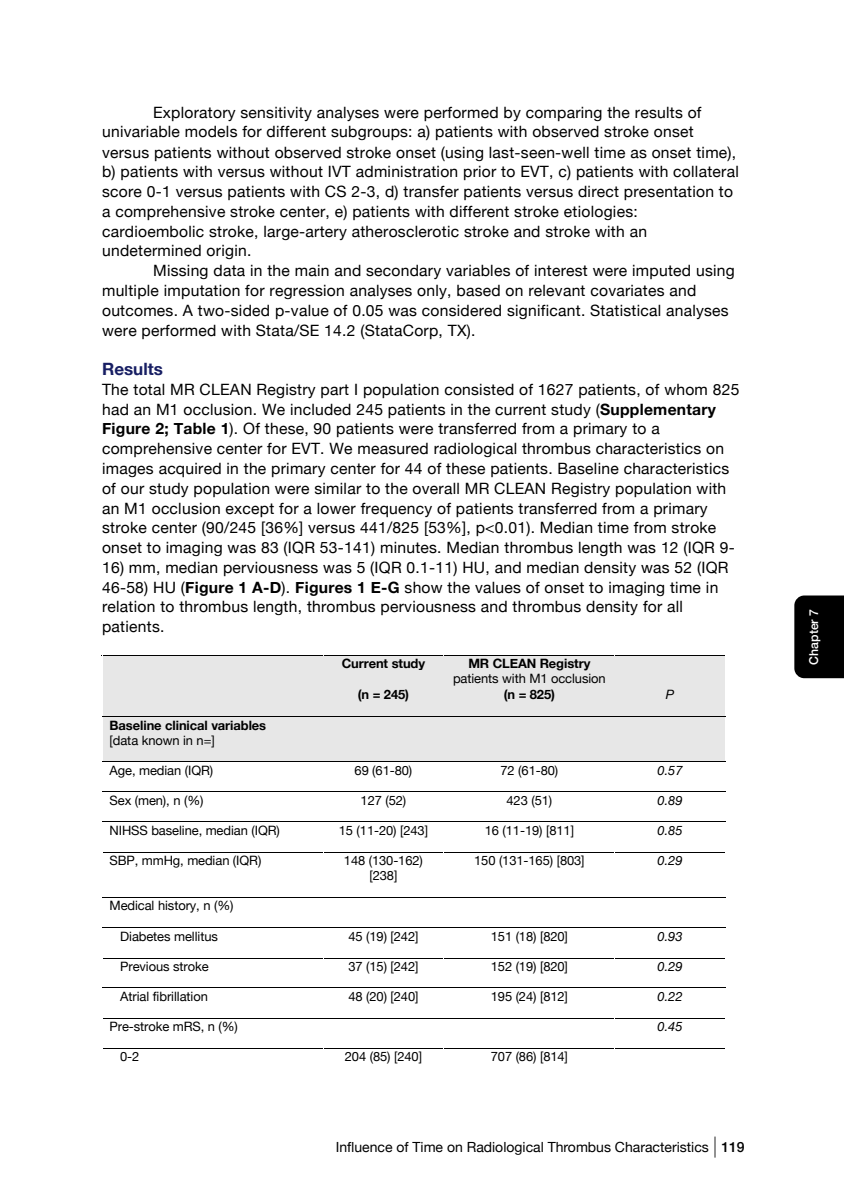
<style>
.page{position:relative;width:844px;height:1191px;background:#fff}
.page>*{position:absolute;margin:0;border:0;box-sizing:border-box;transform-origin:0 0}
.t1{font:700 16.97px "Helvetica Neue";color:#171e63}
.t2{font:15.58px/19.8px "Helvetica Neue";letter-spacing:.015em;color:#000}
.t3{font:14px "Helvetica Neue";color:#000}
.t4{font:12.95px/15.2px "Helvetica Neue";letter-spacing:-.005em;color:#000;text-align:center}
.t5{font:700 12.95px/15.2px "Helvetica Neue";letter-spacing:-.005em;color:#000}
.t6{font:italic 12.95px "Helvetica Neue";letter-spacing:-.005em;color:#000}
.t7{font:500 12.25px "Helvetica Neue";color:#fff}
.s1{font-weight:700}
.s2{font-weight:400}
.s3{font-weight:100;font-size:21px}
.s4{font-weight:500}
</style>
<div class="page">
<div style="left:102px;top:655px;width:221px;height:61px;background:#e7e7e7"></div>
<div style="left:323px;top:655px;width:120px;height:61px;background:#e7e7e7"></div>
<div style="left:444px;top:655px;width:170px;height:61px;background:#e7e7e7"></div>
<div style="left:614px;top:655px;width:110px;height:61px;background:#e7e7e7"></div>
<hr style="left:102px;top:655px;width:221px;height:1px;background:#000">
<hr style="left:323px;top:655px;width:120px;height:1px;background:#000">
<hr style="left:443px;top:655px;width:171px;height:1px;background:#000">
<hr style="left:614px;top:655px;width:110px;height:1px;background:#000">
<hr style="left:102px;top:655px;width:1px;height:61px;background:#fff">
<hr style="left:323px;top:655px;width:1px;height:61px;background:#e7e7e7">
<hr style="left:443px;top:655px;width:1px;height:61px;background:#e7e7e7">
<hr style="left:614px;top:655px;width:1px;height:61px;background:#e7e7e7">
<div style="left:102px;top:716px;width:622px;height:45px;background:#e7e7e7"></div>
<hr style="left:102px;top:716px;width:221px;height:1px;background:#000">
<hr style="left:323px;top:716px;width:120px;height:1px;background:#000">
<hr style="left:444px;top:716px;width:170px;height:1px;background:#000">
<hr style="left:614px;top:716px;width:110px;height:1px;background:#000">
<hr style="left:102px;top:716px;width:1px;height:45px;background:#fff">
<hr style="left:102px;top:761px;width:221px;height:1px;background:#000">
<hr style="left:323px;top:761px;width:120px;height:1px;background:#000">
<hr style="left:444px;top:761px;width:170px;height:1px;background:#000">
<hr style="left:614px;top:761px;width:110px;height:1px;background:#000">
<hr style="left:102px;top:791px;width:221px;height:1px;background:#000">
<hr style="left:323px;top:791px;width:120px;height:1px;background:#000">
<hr style="left:444px;top:791px;width:170px;height:1px;background:#000">
<hr style="left:614px;top:791px;width:110px;height:1px;background:#000">
<hr style="left:102px;top:821px;width:221px;height:1px;background:#000">
<hr style="left:323px;top:821px;width:120px;height:1px;background:#000">
<hr style="left:444px;top:821px;width:170px;height:1px;background:#000">
<hr style="left:614px;top:821px;width:110px;height:1px;background:#000">
<hr style="left:102px;top:851px;width:221px;height:1px;background:#000">
<hr style="left:323px;top:851px;width:120px;height:1px;background:#000">
<hr style="left:444px;top:851px;width:170px;height:1px;background:#000">
<hr style="left:614px;top:851px;width:110px;height:1px;background:#000">
<hr style="left:102px;top:897px;width:221px;height:1px;background:#000">
<hr style="left:323px;top:897px;width:120px;height:1px;background:#000">
<hr style="left:444px;top:897px;width:170px;height:1px;background:#000">
<hr style="left:614px;top:897px;width:110px;height:1px;background:#000">
<hr style="left:102px;top:897px;width:1px;height:30px;background:#fff">
<hr style="left:614px;top:897px;width:1px;height:30px;background:#fff">
<hr style="left:102px;top:927px;width:221px;height:1px;background:#000">
<hr style="left:323px;top:927px;width:120px;height:1px;background:#000">
<hr style="left:444px;top:927px;width:170px;height:1px;background:#000">
<hr style="left:614px;top:927px;width:110px;height:1px;background:#000">
<hr style="left:102px;top:957px;width:221px;height:1px;background:#000">
<hr style="left:323px;top:957px;width:120px;height:1px;background:#000">
<hr style="left:444px;top:957px;width:170px;height:1px;background:#000">
<hr style="left:614px;top:957px;width:110px;height:1px;background:#000">
<hr style="left:102px;top:987px;width:221px;height:1px;background:#000">
<hr style="left:323px;top:987px;width:120px;height:1px;background:#000">
<hr style="left:444px;top:987px;width:170px;height:1px;background:#000">
<hr style="left:614px;top:987px;width:110px;height:1px;background:#000">
<hr style="left:102px;top:1017px;width:221px;height:1px;background:#000">
<hr style="left:323px;top:1017px;width:120px;height:1px;background:#000">
<hr style="left:444px;top:1017px;width:170px;height:1px;background:#000">
<hr style="left:614px;top:1017px;width:110px;height:1px;background:#000">
<hr style="left:102px;top:1048px;width:221px;height:1px;background:#000">
<hr style="left:323px;top:1048px;width:120px;height:1px;background:#000">
<hr style="left:444px;top:1048px;width:170px;height:1px;background:#000">
<hr style="left:614px;top:1048px;width:110px;height:1px;background:#000">
<div style="left:794px;top:595px;width:49px;height:83px;background:#000"></div>
<p class="t2" style="left:153px;top:103px;width:549px">Exploratory sensitivity analyses were performed by comparing the results of</p>
<p class="t2" style="left:102px;top:123px;width:593px">univariable models for different subgroups: a) patients with observed stroke onset</p>
<p class="t2" style="left:102px;top:143px;width:635px">versus patients without observed stroke onset (using last-seen-well time as onset time),</p>
<p class="t2" style="left:102px;top:163px;width:638px">b) patients with versus without IVT administration prior to EVT, c) patients with collateral</p>
<p class="t2" style="left:102px;top:182px;width:632px">score 0-1 versus patients with CS 2-3, d) transfer patients versus direct presentation to</p>
<p class="t2" style="left:102px;top:202px;width:537px">a comprehensive stroke center, e) patients with different stroke etiologies:</p>
<p class="t2" style="left:102px;top:222px;width:546px">cardioembolic stroke, large-artery atherosclerotic stroke and stroke with an</p>
<p class="t2" style="left:102px;top:242px;width:151px">undetermined origin.</p>
<p class="t2" style="left:153px;top:262px;width:583px">Missing data in the main and secondary variables of interest were imputed using</p>
<p class="t2" style="left:102px;top:281px;width:595px">multiple imputation for regression analyses only, based on relevant covariates and</p>
<p class="t2" style="left:102px;top:301px;width:628px">outcomes. A two-sided p-value of 0.05 was considered significant. Statistical analyses</p>
<p class="t2" style="left:102px;top:321px;width:375px">were performed with Stata/SE 14.2 (StataCorp, TX).</p>
<p class="t1" style="left:102px;top:356px;width:62px">Results</p>
<p class="t2" style="left:102px;top:380px;width:638px">The total MR CLEAN Registry part I population consisted of 1627 patients, of whom 825 had an M1 occlusion. We included 245 patients in the current study (<span class="s1">Supplementary Figure 2; Table 1</span>). Of these, 90 patients were transferred from a primary to a comprehensive center for EVT. We measured radiological thrombus characteristics on images acquired in the primary center for 44 of these patients. Baseline characteristics of our study population were similar to the overall MR CLEAN Registry population with an M1 occlusion except for a lower frequency of patients transferred from a primary stroke center (90/245 [36%] versus 441/825 [53%], p&lt;0.01). Median time from stroke onset to imaging was 83 (IQR 53-141) minutes. Median thrombus length was 12 (IQR 9-</p>
<p class="t2" style="left:102px;top:558px;width:628px">16) mm, median perviousness was 5 (IQR 0.1-11) HU, and median density was 52 (IQR 46-58) HU (<span class="s1">Figure 1 A-D</span>). <span class="s1">Figures 1 E-G</span> show the values of onset to imaging time in relation to thrombus length, thrombus perviousness and thrombus density for all patients.</p>
<p class="t5" style="left:342px;top:656px;width:85px">Current study</p>
<p class="t5" style="left:358px;top:687px;width:53px">(n = 245)</p>
<p class="t4" style="left:453px;top:657px;width:154px"><span class="s1">MR CLEAN Registry </span>patients with M1 occlusion <span class="s1">(n = 825)</span></p>
<p class="t6" style="left:665px;top:685px;width:10px">P</p>
<p class="t5" style="left:109px;top:717px;width:158px">Baseline clinical variables <span class="s2">[data known in n=]</span></p>
<p class="t4" style="left:109px;top:763px;width:105px">Age, median (IQR)</p>
<p class="t4" style="left:354px;top:763px;width:59px">69 (61-80)</p>
<p class="t4" style="left:500px;top:763px;width:59px">72 (61-80)</p>
<p class="t6" style="left:657px;top:760px;width:26px">0.57</p>
<p class="t4" style="left:109px;top:793px;width:95px">Sex (men), n (%)</p>
<p class="t4" style="left:360px;top:793px;width:47px">127 (52)</p>
<p class="t4" style="left:506px;top:793px;width:47px">423 (51)</p>
<p class="t6" style="left:657px;top:791px;width:26px">0.89</p>
<p class="t4" style="left:109px;top:823px;width:172px">NIHSS baseline, median (IQR)</p>
<p class="t4" style="left:339px;top:823px;width:91px">15 (11-20) [243]</p>
<p class="t4" style="left:484px;top:823px;width:91px">16 (11-19) [811]</p>
<p class="t6" style="left:657px;top:821px;width:26px">0.85</p>
<p class="t4" style="left:109px;top:853px;width:153px">SBP, mmHg, median (IQR)</p>
<p class="t4" style="left:344px;top:853px;width:80px">148 (130-162) [238]</p>
<p class="t4" style="left:474px;top:853px;width:112px">150 (131-165) [803]</p>
<p class="t6" style="left:657px;top:851px;width:26px">0.29</p>
<p class="t4" style="left:109px;top:898px;width:125px">Medical history, n (%)</p>
<p class="t4" style="left:120px;top:929px;width:99px">Diabetes mellitus</p>
<p class="t4" style="left:348px;top:929px;width:72px">45 (19) [242]</p>
<p class="t4" style="left:490px;top:929px;width:79px">151 (18) [820]</p>
<p class="t6" style="left:657px;top:926px;width:26px">0.93</p>
<p class="t4" style="left:120px;top:959px;width:90px">Previous stroke</p>
<p class="t4" style="left:348px;top:959px;width:72px">37 (15) [242]</p>
<p class="t4" style="left:490px;top:959px;width:79px">152 (19) [820]</p>
<p class="t6" style="left:657px;top:957px;width:26px">0.29</p>
<p class="t4" style="left:120px;top:989px;width:89px">Atrial fibrillation</p>
<p class="t4" style="left:348px;top:989px;width:72px">48 (20) [240]</p>
<p class="t4" style="left:490px;top:989px;width:79px">195 (24) [812]</p>
<p class="t6" style="left:657px;top:986px;width:26px">0.22</p>
<p class="t4" style="left:109px;top:1019px;width:130px">Pre-stroke mRS, n (%)</p>
<p class="t6" style="left:657px;top:1017px;width:26px">0.45</p>
<p class="t4" style="left:120px;top:1049px;width:21px">0-2</p>
<p class="t4" style="left:345px;top:1049px;width:79px">204 (85) [240]</p>
<p class="t4" style="left:490px;top:1049px;width:79px">707 (86) [814]</p>
<p class="t3" style="left:335px;top:1136px;width:410px">Influence of Time on Radiological Thrombus Characteristics <span class="s3">|</span> <span class="s4">119</span></p>
<p class="t7" style="left:803px;top:664px;width:57px;rotate:-90deg">Chapter 7</p>
</div>
